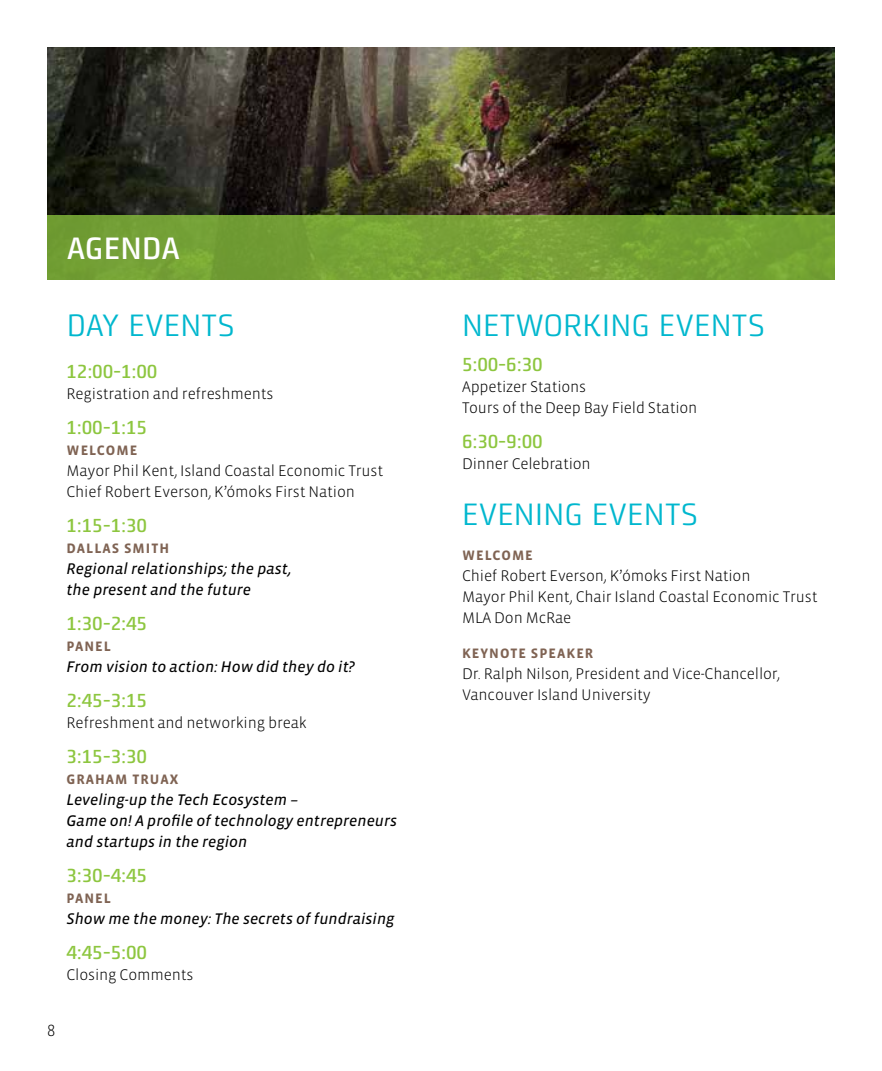
<style>
.page{position:relative;width:882px;height:1071px;background:#fff}
.page>*{position:absolute;margin:0;border:0;box-sizing:border-box;transform-origin:0 0}
.t1{font:31.5px "Klint Pro";color:#00b7ce}
.t2{font:500 31.5px "Klint Pro";color:#fff}
.t3{font:500 19.25px "Klint Pro";letter-spacing:-.01em;color:#8dc63f}
.t4{font:300 16.62px "Vista Sans OT";color:#000}
.t5{font:300 15.75px/21px "Vista Sans OT";letter-spacing:-.01em;color:#000}
.t6{font:italic 15.75px/21px "Vista Sans OT";color:#000}
.t7{font:700 14px "Vista Sans OT";letter-spacing:.07em;color:#7f6353}
</style>
<div class="page">
<img style="left:47px;top:47px;width:788px;height:168px">
<div style="left:47px;top:215px;width:788px;height:64px;background:#75a035"></div>
<h1 class="t2" style="left:67px;top:230px;width:115px">AGENDA</h1>
<h1 class="t1" style="left:67px;top:307px;width:170px">DAY EVENTS</h1>
<p class="t3" style="left:67px;top:361px;width:93px">12:00-1:00</p>
<p class="t5" style="left:67px;top:384px;width:208px">Registration and refreshments</p>
<p class="t3" style="left:67px;top:417px;width:82px">1:00-1:15</p>
<p class="t7" style="left:67px;top:443px;width:72px">WELCOME</p>
<p class="t5" style="left:67px;top:461px;width:318px">Mayor Phil Kent, Island Coastal Economic Trust<br>Chief Robert Everson, K’ómoks First Nation</p>
<p class="t3" style="left:67px;top:515px;width:82px">1:15-1:30</p>
<p class="t7" style="left:67px;top:541px;width:104px">DALLAS SMITH</p>
<p class="t6" style="left:67px;top:559px;width:227px">Regional relationships; the past, the present and the future</p>
<p class="t3" style="left:67px;top:613px;width:82px">1:30-2:45</p>
<p class="t7" style="left:67px;top:639px;width:46px">PANEL</p>
<p class="t6" style="left:67px;top:657px;width:290px">From vision to action: How did they do it?</p>
<p class="t3" style="left:67px;top:690px;width:82px">2:45-3:15</p>
<p class="t5" style="left:67px;top:713px;width:242px">Refreshment and networking break</p>
<p class="t3" style="left:67px;top:746px;width:82px">3:15-3:30</p>
<p class="t7" style="left:67px;top:772px;width:113px">GRAHAM TRUAX</p>
<p class="t6" style="left:67px;top:790px;width:332px">Leveling-up the Tech Ecosystem –<br>Game on! A profile of technology entrepreneurs and startups in the region</p>
<p class="t3" style="left:67px;top:865px;width:82px">3:30-4:45</p>
<p class="t7" style="left:67px;top:891px;width:46px">PANEL</p>
<p class="t6" style="left:67px;top:909px;width:330px">Show me the money: The secrets of fundraising</p>
<p class="t3" style="left:67px;top:942px;width:82px">4:45-5:00</p>
<p class="t5" style="left:67px;top:965px;width:128px">Closing Comments</p>
<p class="t4" style="left:47px;top:1022px;width:10px">8</p>
<h1 class="t1" style="left:462px;top:307px;width:305px">NETWORKING EVENTS</h1>
<p class="t3" style="left:462px;top:354px;width:82px">5:00-6:30</p>
<p class="t5" style="left:462px;top:377px;width:237px">Appetizer Stations<br>Tours of the Deep Bay Field Station</p>
<p class="t3" style="left:462px;top:431px;width:82px">6:30-9:00</p>
<p class="t5" style="left:462px;top:454px;width:130px">Dinner Celebration</p>
<h1 class="t1" style="left:462px;top:496px;width:238px">EVENING EVENTS</h1>
<p class="t7" style="left:462px;top:548px;width:72px">WELCOME</p>
<p class="t5" style="left:462px;top:566px;width:357px">Chief Robert Everson, K’ómoks First Nation<br>Mayor Phil Kent, Chair Island Coastal Economic Trust<br>MLA Don McRae</p>
<p class="t7" style="left:462px;top:646px;width:133px">KEYNOTE SPEAKER</p>
<p class="t5" style="left:462px;top:664px;width:319px">Dr. Ralph Nilson, President and Vice-Chancellor,<br>Vancouver Island University</p>
</div>
